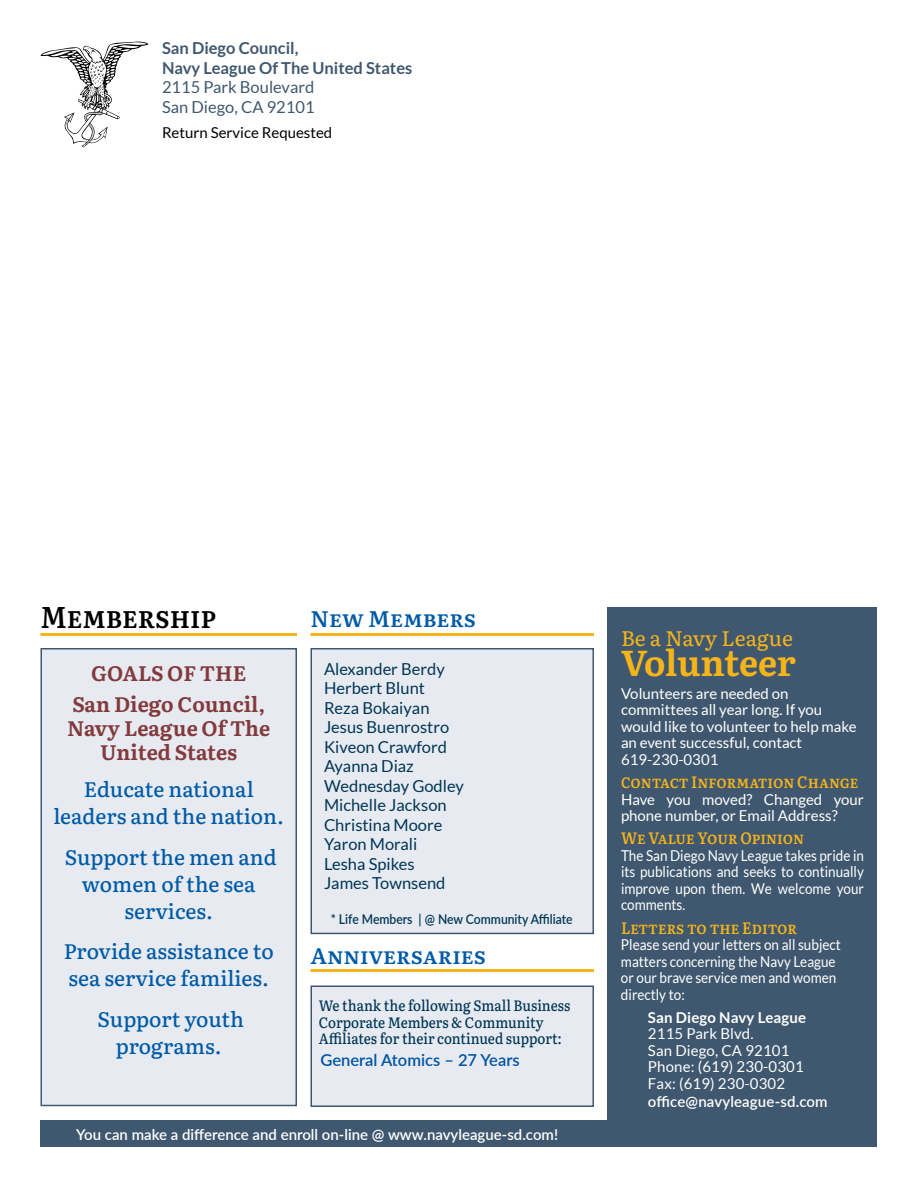
<style>
.page{position:relative;width:918px;height:1188px;background:#fff}
.page>*{position:absolute;margin:0;border:0;box-sizing:border-box;transform-origin:0 0}
.t1{font:700 36px "Literata";letter-spacing:-.005em;color:#f5b41a}
.t2{font:600 30px "Literata";color:#000;scale:.9 1}
.t3{font:600 22.5px "Literata";color:#005ba7}
.t4{font:500 21px/27px "Literata";color:#005ba7;text-align:center}
.t5{font:700 21px/31.5px "Literata";color:#833a3d;text-align:center}
.t6{font:21px "Literata";color:#f5b41a}
.t7{font:16.5px/19.5px "Lato";color:#003556}
.t8{font:600 16.5px "Literata";color:#f5b41a;scale:.9 1}
.t9{font:700 16.5px/19.8px "Lato";color:#40586f}
.t10{font:16.5px/19.8px "Lato";color:#40586f}
.t11{font:600 16.5px "Lato";color:#0054a4}
.t12{font:15px/16.5px "Lato";color:#fff}
.t13{font:15px/16.5px "Lato";color:#fff;text-align:justify;scale:.9 1}
.t14{font:500 15px/16.5px "Literata";color:#003556;scale:.9 1}
.t15{font:600 15px "Lato";color:#fff}
.t16{font:15px "Lato";color:#000}
.t17{font:700 15px "Lato";letter-spacing:.01em;color:#fff}
.t18{font:600 13.5px "Lato";color:#003556;scale:.9 1}
.s1{font-size:15px}
</style>
<div class="page">
<div style="left:608px;top:608px;width:270px;height:512px;background:#40586f"></div>
<hr style="left:40px;top:633px;width:257px;height:3px;background:#f5b41a">
<div style="left:310px;top:648px;width:284px;height:286px;background:#e7ebf1;border:2px solid #40586f"></div>
<div style="left:40px;top:1120px;width:838px;height:28px;background:#40586f"></div>
<hr style="left:310px;top:633px;width:284px;height:3px;background:#f5b41a">
<svg style="left:41px;top:42px;width:107px;height:105px"></svg>
<hr style="left:310px;top:969px;width:284px;height:3px;background:#f5b41a">
<div style="left:311px;top:986px;width:282px;height:120px;background:#e7ebf1"></div>
<div style="left:310px;top:986px;width:284px;height:121px;border:2px solid #40586f"></div>
<div style="left:41px;top:649px;width:255px;height:457px;background:#e7ebf1"></div>
<div style="left:40px;top:648px;width:257px;height:458px;border:2px solid #40586f"></div>
<p class="t9" style="left:162px;top:38px;width:252px">San Diego Council,<br>Navy League Of The United States</p>
<p class="t10" style="left:162px;top:77px;width:154px">2115 Park Boulevard<br>San Diego, CA 92101</p>
<p class="t16" style="left:162px;top:124px;width:172px">Return Service Requested</p>
<h2 class="t2" style="left:40px;top:594px;width:197px">Membership</h2>
<h3 class="t5" style="left:72px;top:656px;width:194px">GOALS OF THE<br>San Diego Council,</h3>
<h3 class="t5" style="left:67px;top:715px;width:204px;line-height:24px">Navy League Of The<br>United States</h3>
<h3 class="t4" style="left:53px;top:775px;width:232px">Educate national leaders and the nation.</h3>
<h3 class="t4" style="left:65px;top:842px;width:214px">Support the men and women of the sea services.</h3>
<h3 class="t4" style="left:64px;top:937px;width:211px;text-align:left">Provide assistance to sea service families.</h3>
<h3 class="t4" style="left:98px;top:1004px;width:148px">Support youth programs.</h3>
<h3 class="t3" style="left:310px;top:602px;width:167px">New Members</h3>
<p class="t7" style="left:324px;top:659px;width:141px">Alexander Berdy<br>Herbert Blunt<br>Reza Bokaiyan<br>Jesus Buenrostro<br>Kiveon Crawford<br>Ayanna Diaz<br>Wednesday Godley<br>Michelle Jackson<br>Christina Moore<br>Yaron Morali<br>Lesha Spikes<br>James Townsend</p>
<p class="t18" style="left:331px;top:910px;width:270px">* Life Members | @ New Community Affiliate</p>
<h3 class="t3" style="left:310px;top:938px;width:177px">Anniversaries</h3>
<p class="t14" style="left:319px;top:997px;width:281px">We thank the following Small Business<br>Corporate Members &amp; Community<br>Affiliates for their continued support:</p>
<p class="t11" style="left:321px;top:1048px;width:200px">General Atomics – 27 Years</p>
<p class="t15" style="left:76px;top:1124px;width:483px">You can make a difference and enroll on-line @ www.navyleague-sd.com!</p>
<h3 class="t6" style="left:621px;top:622px;width:174px">Be a Navy League</h3>
<h1 class="t1" style="left:621px;top:635px;width:177px">Volunteer</h1>
<p class="t12" style="left:621px;top:685px;width:237px">Volunteers are needed on committees all year long. If you would like to volunteer to help make an event successful, contact<br>619-230-0301</p>
<p class="t8" style="left:621px;top:769px;width:265px"><span class="s1">C</span>ontact Information Change</p>
<p class="t12" style="left:621px;top:791px;width:245px">Have you moved? Changed your phone number, or Email Address?</p>
<p class="t8" style="left:621px;top:826px;width:205px">We Value Your Opinion</p>
<p class="t13" style="left:621px;top:847px;width:272px">The San Diego Navy League takes pride in its publications and seeks to continually improve upon them. We welcome your comments.</p>
<p class="t8" style="left:621px;top:915px;width:197px">Letters to the Editor</p>
<p class="t13" style="left:621px;top:936px;width:246px;text-align:left">Please send your letters on all subject matters concerning the Navy League or our brave service men and women directly to:</p>
<p class="t17" style="left:648px;top:1009px;width:160px">San Diego Navy League</p>
<p class="t12" style="left:648px;top:1026px;width:157px">2115 Park Blvd.<br>San Diego, CA 92101<br>Phone: (619) 230-0301<br>Fax: (619) 230-0302</p>
<p class="t15" style="left:648px;top:1091px;width:181px">office@navyleague-sd.com</p>
</div>
